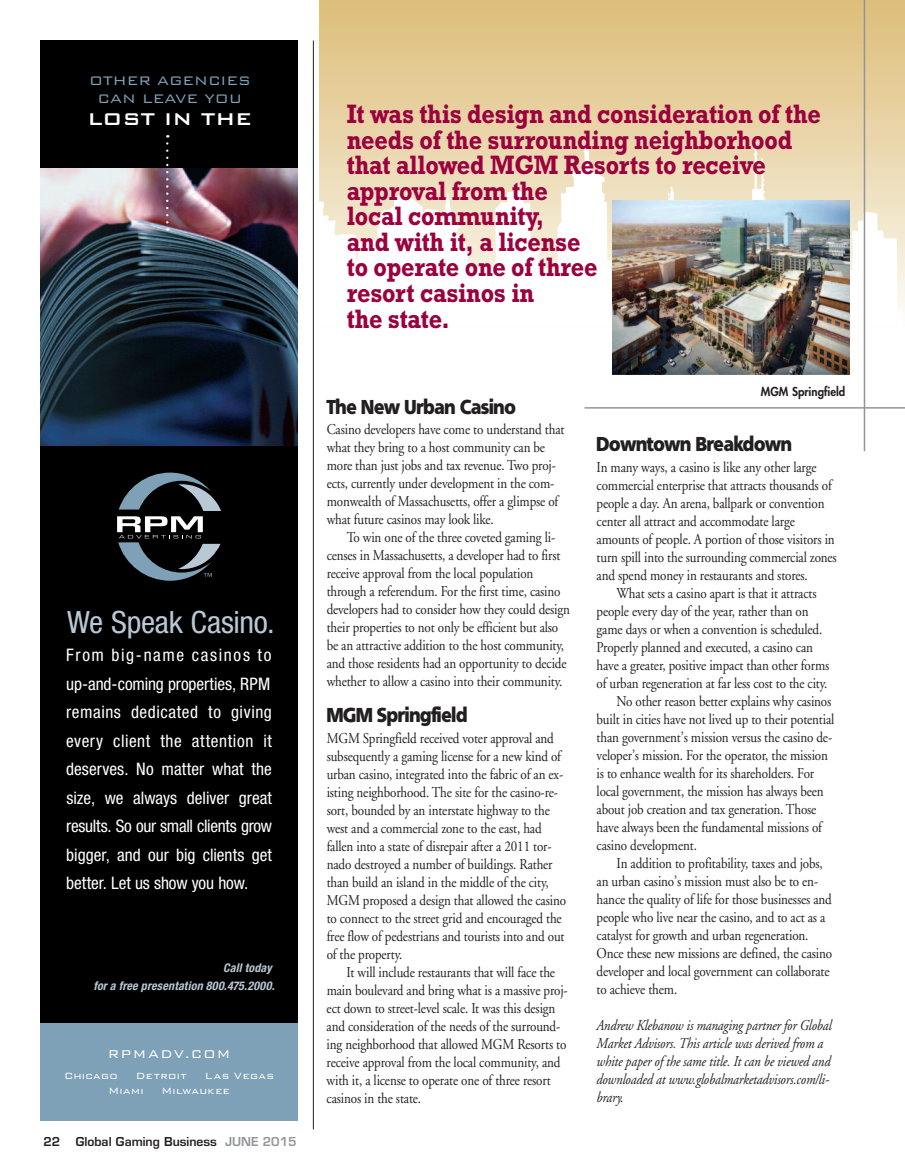
<style>
.page{position:relative;width:905px;height:1175px;background:#fff}
.page>*{position:absolute;margin:0;border:0;box-sizing:border-box;transform-origin:0 0}
.t1{font:30.75px "Helvetica Neue Condensed+MSFROW";letter-spacing:-.01em;color:#b9c8d5}
.t2{font:700 27px/25.5px "Rockwell";letter-spacing:-.01em;color:#9b013e;scale:.87 1}
.t3{font:22.65px "Bank Gothic BT Medium+ONFMHW";color:#fff}
.t4{font:19.5px "Fustian";letter-spacing:-.01em;color:#231f20;scale:.87 1}
.t5{font:17.25px/28.5px "Helvetica Neue Condensed+MSFROW";color:#fff;text-align:justify}
.t6{font:16.5px/18px "Bank Gothic BT Light+DVXUZA";color:#7ea1b7;text-align:center}
.t7{font:15px/18px "Adobe Garamond";letter-spacing:-.01em;color:#231f20;scale:.87 1}
.t8{font:italic 15px/18px "Adobe Garamond";letter-spacing:-.01em;color:#231f20;scale:.87 1}
.t9{font:15px "Bank Gothic BT Light+DVXUZA";letter-spacing:.085em;color:#fff}
.t10{font:12px/18px "Helvetica Neue Bold Cond Obl+BTULPK";letter-spacing:.015em;color:#b9c8d5;text-align:right}
.t11{font:600 12px "Eurostile";color:#231f20}
.t12{font:12px "Bank Gothic BT Light+DVXUZA";letter-spacing:.035em;color:#fff}
.t13{font:800 12px "Futura";color:#231f20;scale:.95 1}
.t14{font:12px "Bank Gothic BT Light+DVXUZA";letter-spacing:.015em;color:#fff}
.s1{color:#939598}
</style>
<div class="page">
<svg style="left:319px;top:0;width:585px;height:326px"></svg>
<svg style="left:319px;top:134px;width:583px;height:191px"></svg>
<hr style="left:313px;top:40px;width:1px;height:1089px;background:#231f20">
<hr style="left:584px;top:407px;width:320px;height:1px;background:#939598">
<hr style="left:863px;top:0;width:2px;height:451px;background:#939598">
<img style="left:612px;top:200px;width:237px;height:174px">
<div style="left:40px;top:40px;width:258px;height:992px;background:#000"></div>
<div style="left:40px;top:1023px;width:258px;height:97px;background:#7ea1b7"></div>
<img style="left:40px;top:169px;width:258px;height:277px">
<svg style="left:117px;top:472px;width:104px;height:108px"></svg>
<svg style="left:166px;top:143px;width:2px;height:88px"></svg>
<p class="t6" style="left:89px;top:70px;width:163px">OTHER AGENCIES<br>CAN LEAVE YOU</p>
<h3 class="t3" style="left:87px;top:104px;width:166px">LOST IN THE</h3>
<h1 class="t1" style="left:67px;top:611px;width:209px">We Speak Casino.</h1>
<p class="t5" style="left:66px;top:642px;width:207px">From big-name casinos to up-and-coming properties, RPM remains dedicated to giving every client the attention it deserves. No matter what the size, we always deliver great results. So our small clients grow bigger, and our big clients get better. Let us show you how.</p>
<p class="t10" style="left:93px;top:959px;width:183px">Call today<br>for a free presentation 800.475.2000.</p>
<p class="t9" style="left:108px;top:1044px;width:124px">RPMADV.COM</p>
<p class="t12" style="left:64px;top:1067px;width:55px">Chicago</p>
<p class="t12" style="left:136px;top:1067px;width:53px">Detroit</p>
<p class="t12" style="left:205px;top:1067px;width:71px">Las Vegas</p>
<p class="t12" style="left:108px;top:1082px;width:37px">Miami</p>
<p class="t14" style="left:161px;top:1082px;width:70px">Milwaukee</p>
<p class="t11" style="left:44px;top:1137px;width:18px">22</p>
<p class="t11" style="left:76px;top:1137px;width:222px">Global Gaming Business <span class="s1">JUNE 2015</span></p>
<h2 class="t2" style="left:347px;top:104px;width:546px">It was this design and consideration of the needs of the surrounding neighborhood that allowed MGM Resorts to receive approval from the<br>local community,<br>and with it, a license<br>to operate one of three<br>resort casinos in<br>the state.</h2>
<h3 class="t4" style="left:327px;top:396px;width:219px">The New Urban Casino</h3>
<p class="t7" style="left:327px;top:422px;width:275px">Casino developers have come to understand that what they bring to a host community can be more than just jobs and tax revenue. Two proj&shy;ects, currently under development in the com&shy;monwealth of Massachusetts, offer a glimpse of what future casinos may look like.</p>
<p class="t7" style="left:327px;top:530px;width:281px;text-indent:20px">To win one of the three coveted gaming li&shy;censes in Massachusetts, a developer had to first receive approval from the local population through a referendum. For the first time, casino developers had to consider how they could design their properties to not only be efficient but also be an attractive addition to the host community, and those residents had an opportunity to decide whether to allow a casino into their community.</p>
<h3 class="t4" style="left:327px;top:704px;width:163px">MGM Springfield</h3>
<p class="t7" style="left:326px;top:730px;width:277px">MGM Springfield received voter approval and subsequently a gaming license for a new kind of urban casino, integrated into the fabric of an ex&shy;isting neighborhood. The site for the casino-re&shy;sort, bounded by an interstate highway to the west and a commercial zone to the east, had fallen into a state of disrepair after a 2011 tor&shy;nado destroyed a number of buildings. Rather than build an island in the middle of the city, MGM proposed a design that allowed the casino to connect to the street grid and encouraged the free flow of pedestrians and tourists into and out of the property.</p>
<p class="t7" style="left:326px;top:964px;width:278px;text-indent:20px">It will include restaurants that will face the main boulevard and bring what is a massive proj&shy;ect down to street-level scale. It was this design and consideration of the needs of the surround&shy;ing neighborhood that allowed MGM Resorts to receive approval from the local community, and with it, a license to operate one of three resort casinos in the state.</p>
<p class="t13" style="left:761px;top:385px;width:90px">MGM Springfield</p>
<h3 class="t4" style="left:596px;top:433px;width:226px">Downtown Breakdown</h3>
<p class="t7" style="left:596px;top:459px;width:277px">In many ways, a casino is like any other large commercial enterprise that attracts thousands of people a day. An arena, ballpark or convention center all attract and accommodate large amounts of people. A portion of those visitors in turn spill into the surrounding commercial zones and spend money in restaurants and stores.</p>
<p class="t7" style="left:616px;top:585px;width:231px">What sets a casino apart is that it attracts</p>
<p class="t7" style="left:596px;top:603px;width:245px">people every day of the year, rather than on</p>
<p class="t7" style="left:596px;top:621px;width:261px">game days or when a convention is scheduled.</p>
<p class="t7" style="left:596px;top:639px;width:250px">Properly planned and executed, a casino can</p>
<p class="t7" style="left:596px;top:657px;width:269px">have a greater, positive impact than other forms</p>
<p class="t7" style="left:596px;top:675px;width:267px">of urban regeneration at far less cost to the city.</p>
<p class="t7" style="left:616px;top:693px;width:248px">No other reason better explains why casinos</p>
<p class="t7" style="left:596px;top:711px;width:275px">built in cities have not lived up to their potential</p>
<p class="t7" style="left:596px;top:729px;width:272px">than government’s mission versus the casino de-</p>
<p class="t7" style="left:596px;top:747px;width:267px">veloper’s mission. For the operator, the mission</p>
<p class="t7" style="left:596px;top:765px;width:252px">is to enhance wealth for its shareholders. For</p>
<p class="t7" style="left:596px;top:783px;width:262px">local government, the mission has always been</p>
<p class="t7" style="left:596px;top:801px;width:254px">about job creation and tax generation. Those</p>
<p class="t7" style="left:596px;top:819px;width:260px">have always been the fundamental missions of</p>
<p class="t7" style="left:596px;top:837px;width:117px">casino development.</p>
<p class="t7" style="left:616px;top:855px;width:238px">In addition to profitability, taxes and jobs,</p>
<p class="t7" style="left:596px;top:873px;width:256px">an urban casino’s mission must also be to en-</p>
<p class="t7" style="left:596px;top:891px;width:272px">hance the quality of life for those businesses and</p>
<p class="t7" style="left:596px;top:909px;width:264px">people who live near the casino, and to act as a</p>
<p class="t7" style="left:596px;top:927px;width:245px">catalyst for growth and urban regeneration.</p>
<p class="t7" style="left:596px;top:945px;width:272px">Once these new missions are defined, the casino</p>
<p class="t7" style="left:596px;top:963px;width:269px">developer and local government can collaborate</p>
<p class="t7" style="left:596px;top:981px;width:94px">to achieve them.</p>
<p class="t8" style="left:596px;top:1017px;width:272px">Andrew Klebanow is managing partner for Global Market Advisors. This article was derived from a white paper of the same title. It can be viewed and downloaded at www.globalmarketadvisors.com/li&shy;brary.</p>
</div>
